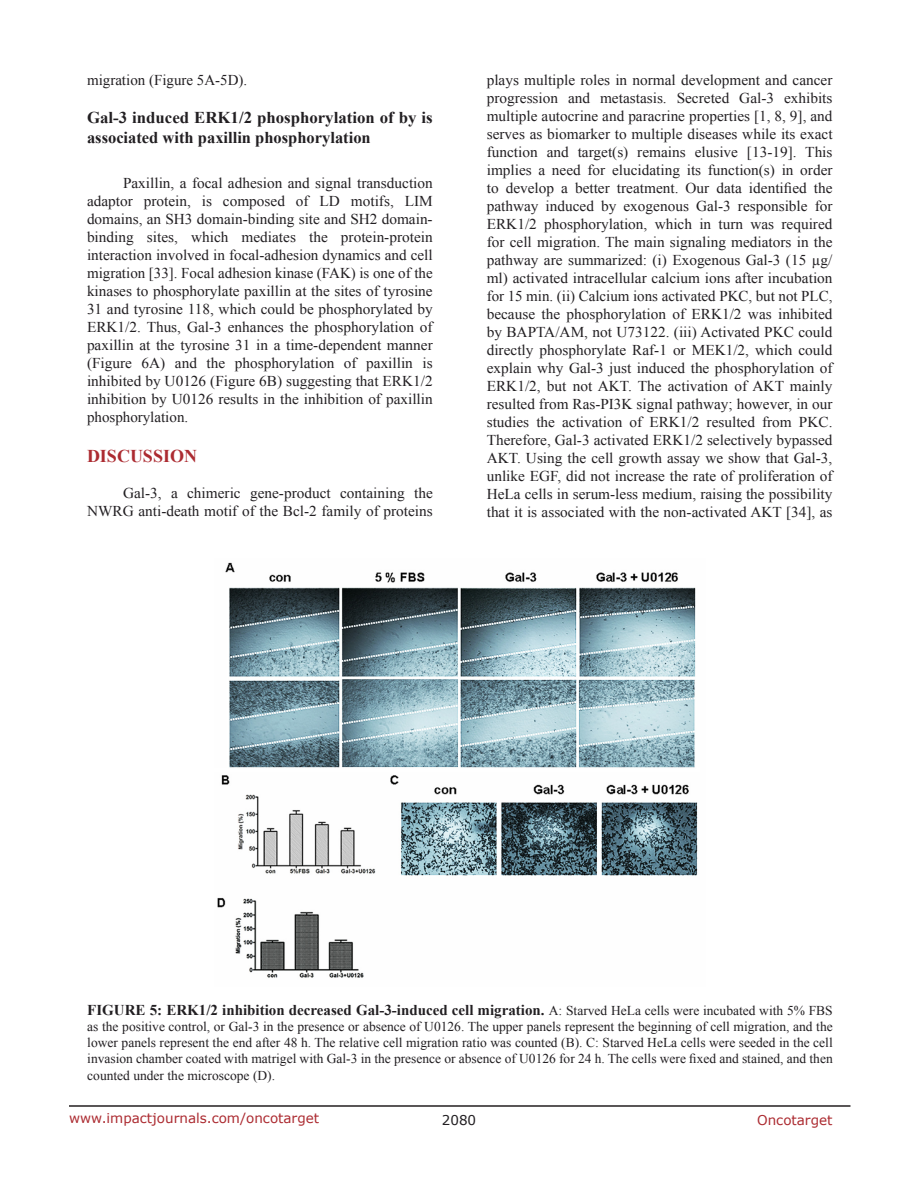
<style>
.page{position:relative;width:918px;height:1188px;background:#fff}
.page>*{position:absolute;margin:0;border:0;box-sizing:border-box;transform-origin:0 0}
.Heading{font:700 18px "Times New Roman";color:#ac2b31}
.SubHeading{font:700 16.5px/19.8px "Times New Roman";color:#221f22}
.BodyText{font:15px/18px "Times New Roman";color:#221f22;text-align:justify}
.FigureText{font:700 15px "Times New Roman";color:#221f22}
.FigureText-2{font:13.5px/16.2px "Times New Roman";color:#221f22;text-align:justify}
.t1{font:13.5px "Verdana";color:#ac2b31}
.t2{font:13.5px "Verdana";color:#221f22}
.s1{font-weight:400;font-size:13.5px}
</style>
<div class="page">
<hr style="left:69px;top:1105px;width:781px;height:2px;background:#231f20">
<img style="left:217px;top:562px;width:481px;height:416px">
<p class="BodyText" style="left:87px;top:71px;width:162px">migration (Figure 5A-5D).</p>
<p class="SubHeading" style="left:87px;top:107px;width:347px">Gal-3 induced ERK1/2 phosphorylation of by is associated with paxillin phosphorylation</p>
<p class="BodyText" style="left:87px;top:174px;width:347px;text-indent:36px">Paxillin, a focal adhesion and signal transduction adaptor protein, is composed of LD motifs, LIM domains, an SH3 domain-binding site and SH2 domain&shy;binding sites, which mediates the protein-protein interaction involved in focal-adhesion dynamics and cell migration [33]. Focal adhesion kinase (FAK) is one of the kinases to phosphorylate paxillin at the sites of tyrosine 31 and tyrosine 118, which could be phosphorylated by ERK1/2. Thus, Gal-3 enhances the phosphorylation of paxillin at the tyrosine 31 in a time-dependent manner (Figure 6A) and the phosphorylation of paxillin is inhibited by U0126 (Figure 6B) suggesting that ERK1/2 inhibition by U0126 results in the inhibition of paxillin phosphorylation.</p>
<p class="Heading" style="left:87px;top:443px;width:112px">DISCUSSION</p>
<p class="BodyText" style="left:87px;top:483px;width:347px;text-align:right">Gal-3, a chimeric gene-product containing the<br>NWRG anti-death motif of the Bcl-2 family of proteins</p>
<p class="BodyText" style="left:487px;top:71px;width:347px">plays multiple roles in normal development and cancer progression and metastasis. Secreted Gal-3 exhibits multiple autocrine and paracrine properties [1, 8, 9], and serves as biomarker to multiple diseases while its exact function and target(s) remains elusive [13-19]. This implies a need for elucidating its function(s) in order to develop a better treatment. Our data identified the pathway induced by exogenous Gal-3 responsible for ERK1/2 phosphorylation, which in turn was required for cell migration. The main signaling mediators in the pathway are summarized: (i) Exogenous Gal-3 (15 µg/ ml) activated intracellular calcium ions after incubation for 15 min. (ii) Calcium ions activated PKC, but not PLC, because the phosphorylation of ERK1/2 was inhibited by BAPTA/AM, not U73122. (iii) Activated PKC could directly phosphorylate Raf-1 or MEK1/2, which could explain why Gal-3 just induced the phosphorylation of ERK1/2, but not AKT. The activation of AKT mainly resulted from Ras-PI3K signal pathway; however, in our studies the activation of ERK1/2 resulted from PKC.<br>Therefore, Gal-3 activated ERK1/2 selectively bypassed AKT. Using the cell growth assay we show that Gal-3, unlike EGF, did not increase the rate of proliferation of HeLa cells in serum-less medium, raising the possibility that it is associated with the non-activated AKT [34], as</p>
<p class="FigureText" style="left:87px;top:999px;width:747px">FIGURE 5: ERK1/2 inhibition decreased Gal-3-induced cell migration. <span class="s1">A: Starved HeLa cells were incubated with 5% FBS</span></p>
<p class="FigureText-2" style="left:87px;top:1018px;width:747px">as the positive control, or Gal-3 in the presence or absence of U0126. The upper panels represent the beginning of cell migration, and the lower panels represent the end after 48 h. The relative cell migration ratio was counted (B). C: Starved HeLa cells were seeded in the cell invasion chamber coated with matrigel with Gal-3 in the presence or absence of U0126 for 24 h. The cells were fixed and stained, and then counted under the microscope (D).</p>
<p class="t1" style="left:69px;top:1109px;width:252px">www.impactjournals.com/oncotarget</p>
<p class="t2" style="left:442px;top:1111px;width:36px">2080</p>
<p class="t1" style="left:757px;top:1111px;width:77px">Oncotarget</p>
</div>
